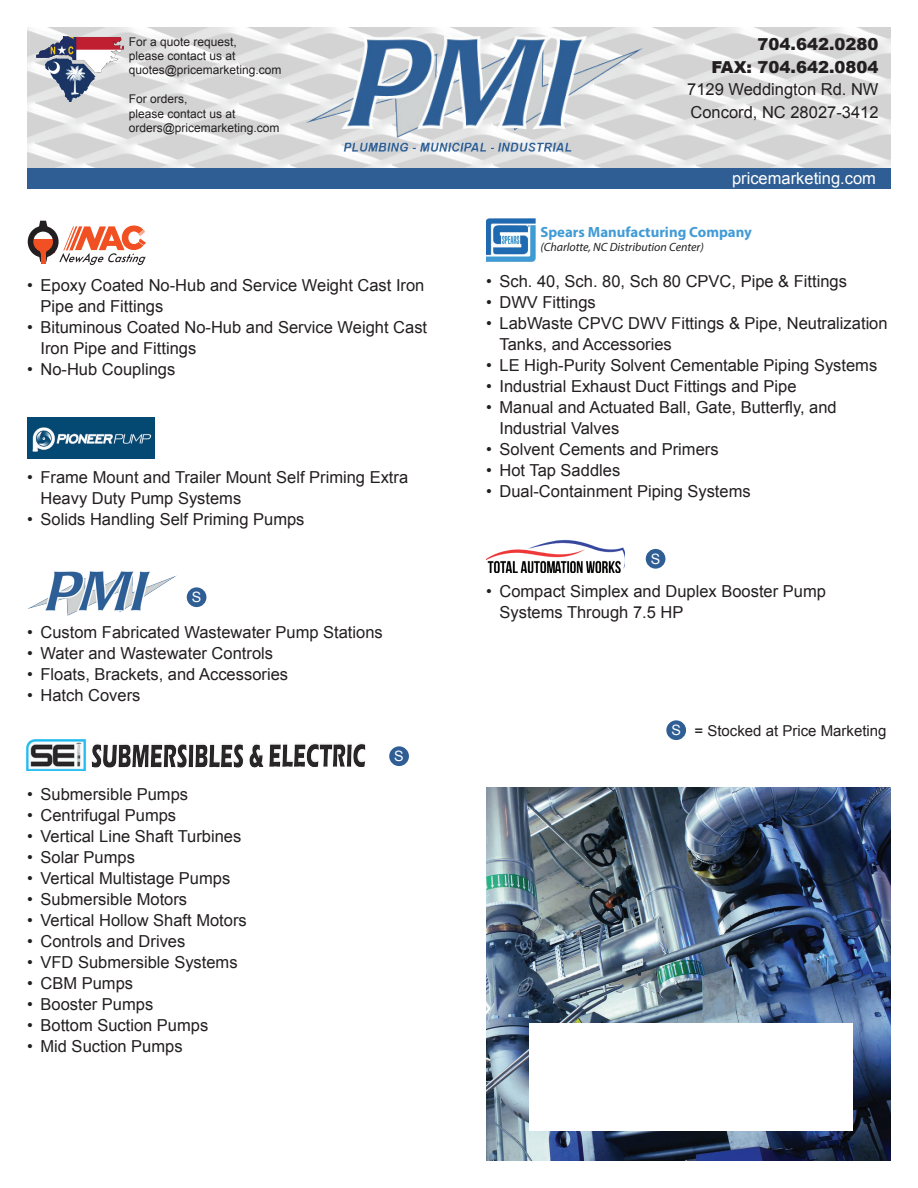
<style>
.page{position:relative;width:918px;height:1188px;background:#fff}
.page>*{position:absolute;margin:0;border:0;box-sizing:border-box;transform-origin:0 0}
.t1{font:16.5px/21px "Arial";color:#231f20}
.t2{font:900 16.5px/22.5px "Arial";color:#231f20;text-align:right}
.t3{font:16.5px "Arial";color:#fff}
.t4{font:15px "Arial";color:#231f20}
.t5{font:700 14.85px "Myriad Pro";color:#419bd5}
.t6{font:14.25px "Arial";color:#fff}
.t7{font:12px/14.4px "Arial";color:#231f20}
.t8{font:italic 12px "Myriad Pro";color:#231f20}
.s1{font-size:14.25px;color:#fff}
</style>
<div class="page">
<svg style="left:28px;top:221px;width:118px;height:44px"></svg>
<img style="left:27px;top:417px;width:128px;height:42px">
<img style="left:487px;top:218px;width:49px;height:44px">
<img style="left:486px;top:787px;width:405px;height:374px">
<img style="left:486px;top:539px;width:139px;height:34px">
<div style="left:646px;top:549px;width:19px;height:20px;background:#2f5e95;border-radius:50%"></div>
<div style="left:666px;top:720px;width:20px;height:20px;background:#2f5e95;border-radius:50%"></div>
<img style="left:27px;top:27px;width:864px;height:142px">
<div style="left:27px;top:169px;width:864px;height:20px;background:#2f5e95"></div>
<img style="left:36px;top:37px;width:88px;height:64px">
<img style="left:307px;top:36px;width:336px;height:120px">
<div style="left:187px;top:587px;width:19px;height:20px;background:#2f5e95;border-radius:50%"></div>
<img style="left:27px;top:571px;width:149px;height:45px">
<div style="left:529px;top:1023px;width:324px;height:108px;background:#fff"></div>
<img style="left:27px;top:740px;width:339px;height:31px">
<div style="left:389px;top:746px;width:20px;height:20px;background:#2f5e95;border-radius:50%"></div>
<p class="t7" style="left:129px;top:34px;width:154px">For a quote request,<br>please contact us at quotes@pricemarketing.com</p>
<p class="t7" style="left:129px;top:92px;width:152px">For orders,<br>please contact us at orders@pricemarketing.com</p>
<p class="t1" style="left:40px;top:275px;width:385px;text-indent:-13px">• Epoxy Coated No-Hub and Service Weight Cast Iron<br>Pipe and Fittings</p>
<p class="t1" style="left:40px;top:317px;width:388px;text-indent:-13px">• Bituminous Coated No-Hub and Service Weight Cast<br>Iron Pipe and Fittings</p>
<p class="t1" style="left:27px;top:359px;width:150px">• No-Hub Couplings</p>
<p class="t1" style="left:40px;top:467px;width:369px;text-indent:-13px">• Frame Mount and Trailer Mount Self Priming Extra<br>Heavy Duty Pump Systems</p>
<p class="t1" style="left:27px;top:509px;width:279px">• Solids Handling Self Priming Pumps</p>
<p class="t6" style="left:192px;top:588px;width:11px">S</p>
<p class="t1" style="left:27px;top:622px;width:357px">• Custom Fabricated Wastewater Pump Stations</p>
<p class="t1" style="left:27px;top:643px;width:248px">• Water and Wastewater Controls</p>
<p class="t1" style="left:27px;top:664px;width:263px">• Floats, Brackets, and Accessories</p>
<p class="t1" style="left:27px;top:685px;width:115px">• Hatch Covers</p>
<p class="t1" style="left:27px;top:784px;width:163px">• Submersible Pumps</p>
<p class="t1" style="left:27px;top:805px;width:151px">• Centrifugal Pumps</p>
<p class="t1" style="left:27px;top:826px;width:216px">• Vertical Line Shaft Turbines</p>
<p class="t1" style="left:27px;top:847px;width:109px">• Solar Pumps</p>
<p class="t1" style="left:27px;top:868px;width:205px">• Vertical Multistage Pumps</p>
<p class="t1" style="left:27px;top:889px;width:162px">• Submersible Motors</p>
<p class="t1" style="left:27px;top:910px;width:221px">• Vertical Hollow Shaft Motors</p>
<p class="t1" style="left:27px;top:931px;width:160px">• Controls and Drives</p>
<p class="t1" style="left:27px;top:952px;width:212px">• VFD Submersible Systems</p>
<p class="t1" style="left:27px;top:973px;width:108px">• CBM Pumps</p>
<p class="t1" style="left:27px;top:994px;width:128px">• Booster Pumps</p>
<p class="t1" style="left:27px;top:1015px;width:183px">• Bottom Suction Pumps</p>
<p class="t1" style="left:27px;top:1036px;width:157px">• Mid Suction Pumps</p>
<p class="t6" style="left:394px;top:747px;width:11px">S</p>
<p class="t2" style="left:711px;top:32px;width:169px">704.642.0280<br>FAX: 704.642.0804</p>
<p class="t1" style="left:687px;top:78px;width:193px;line-height:22.5px">7129 Weddington Rd. NW<br>Concord, NC 28027-3412</p>
<p class="t3" style="left:732px;top:168px;width:145px">pricemarketing.com</p>
<p class="t5" style="left:540px;top:222px;width:213px">Spears Manufacturing Company</p>
<p class="t8" style="left:540px;top:240px;width:165px">(Charlotte, NC Distribution Center)</p>
<p class="t1" style="left:486px;top:271px;width:363px">• Sch. 40, Sch. 80, Sch 80 CPVC, Pipe &amp; Fittings</p>
<p class="t1" style="left:486px;top:292px;width:111px">• DWV Fittings</p>
<p class="t1" style="left:499px;top:313px;width:390px;text-indent:-13px">• LabWaste CPVC DWV Fittings &amp; Pipe, Neutralization<br>Tanks, and Accessories</p>
<p class="t1" style="left:486px;top:355px;width:393px">• LE High-Purity Solvent Cementable Piping Systems</p>
<p class="t1" style="left:486px;top:376px;width:312px">• Industrial Exhaust Duct Fittings and Pipe</p>
<p class="t1" style="left:499px;top:397px;width:339px;text-indent:-13px">• Manual and Actuated Ball, Gate, Butterfly, and<br>Industrial Valves</p>
<p class="t1" style="left:486px;top:439px;width:234px">• Solvent Cements and Primers</p>
<p class="t1" style="left:486px;top:460px;width:136px">• Hot Tap Saddles</p>
<p class="t1" style="left:486px;top:481px;width:266px">• Dual-Containment Piping Systems</p>
<p class="t6" style="left:651px;top:550px;width:11px">S</p>
<p class="t1" style="left:499px;top:581px;width:328px;text-indent:-13px">• Compact Simplex and Duplex Booster Pump<br>Systems Through 7.5 HP</p>
<p class="t4" style="left:671px;top:721px;width:217px"><span class="s1">S</span> = Stocked at Price Marketing</p>
</div>
